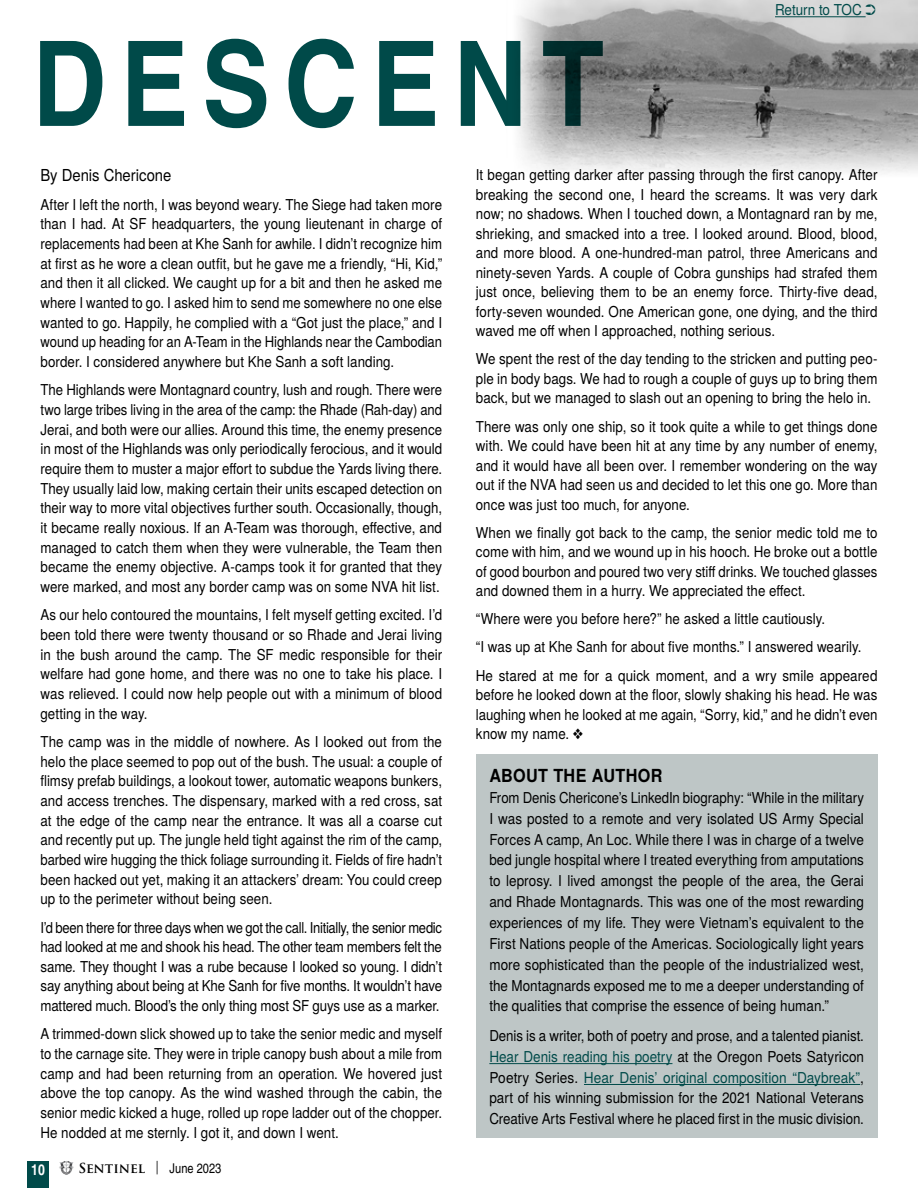
<style>
.page{position:relative;width:918px;height:1188px;background:#fff}
.page>*{position:absolute;margin:0;border:0;box-sizing:border-box;transform-origin:0 0}
.t1{font:700 118.2px "Te X Gyre Heros Condensed";letter-spacing:.11em;color:#004a49;scale:1.05 1}
.t2{font:700 18px "Te X Gyre Heros";letter-spacing:.02em;color:#000;scale:.9 1}
.t3{font:16.5px "Te X Gyre Heros";letter-spacing:-.005em;color:#000;scale:.9 1}
.t4{font:15px/19.6px "Te X Gyre Heros";letter-spacing:.005em;color:#000;text-align:justify;scale:.89 1}
.t5{font:15px/19.6px "Te X Gyre Heros";letter-spacing:.005em;color:#000;text-align:justify;scale:.88 1}
.t6{font:15px/19.6px "Te X Gyre Heros";letter-spacing:.005em;color:#000;text-align:justify;scale:.87 1}
.t7{font:15px "Te X Gyre Heros";letter-spacing:-.005em;color:#004a49;scale:.9 1}
.t8{font:700 15px "Te X Gyre Heros Condensed";color:#fff}
.t9{font:700 13.5px "Trajan Pro";color:#000}
.s1{font-weight:400}
.s2{font-family:"Te X Gyre Heros Condensed";font-weight:400}
.s3{color:#004a49}
</style>
<div class="page">
<svg style="left:59px;top:1161px;width:15px;height:14px"></svg>
<div style="left:27px;top:1161px;width:22px;height:27px;background:#004a49"></div>
<img style="left:516px;top:0;width:402px;height:173px">
<div style="left:476px;top:754px;width:402px;height:384px;background:#bec6c6"></div>
<hr style="left:489px;top:1063px;width:183px;height:1px;background:#004a49">
<hr style="left:584px;top:1084px;width:276px;height:1px;background:#004a49">
<hr style="left:775px;top:16px;width:91px;height:1px;background:#004a49">
<h1 class="t1" style="left:32px;top:-5px;width:546px">DESCENT</h1>
<p class="t7" style="left:775px;top:-2px;width:114px">Return to TOC ➲</p>
<p class="t3" style="left:40px;top:162px;width:147px">By Denis Chericone</p>
<p class="t4" style="left:40px;top:193px;width:453px">After I left the north, I was beyond weary. The Siege had taken more than I had. At SF headquarters, the young lieutenant in charge of replacements had been at Khe Sanh for awhile. I didn’t recognize him at first as he wore a clean outfit, but he gave me a friendly, “Hi, Kid,” and then it all clicked. We caught up for a bit and then he asked me where I wanted to go. I asked him to send me somewhere no one else wanted to go. Happily, he complied with a “Got just the place,” and I wound up heading for an A-Team in the Highlands near the Cambodian border. I considered anywhere but Khe Sanh a soft landing.</p>
<p class="t5" style="left:40px;top:379px;width:458px">The Highlands were Montagnard country, lush and rough. There were two large tribes living in the area of the camp: the Rhade (Rah-day) and Jerai, and both were our allies. Around this time, the enemy presence in most of the Highlands was only periodically ferocious, and it would require them to muster a major effort to subdue the Yards living there.<br>They usually laid low, making certain their units escaped detection on their way to more vital objectives further south. Occasionally, though, it became really noxious. If an A-Team was thorough, effective, and managed to catch them when they were vulnerable, the Team then became the enemy objective. A-camps took it for granted that they were marked, and most any border camp was on some NVA hit list.</p>
<p class="t4" style="left:40px;top:604px;width:453px">As our helo contoured the mountains, I felt myself getting excited. I’d been told there were twenty thousand or so Rhade and Jerai living in the bush around the camp. The SF medic responsible for their welfare had gone home, and there was no one to take his place. I was relieved. I could now help people out with a minimum of blood getting in the way.</p>
<p class="t4" style="left:40px;top:731px;width:453px">The camp was in the middle of nowhere. As I looked out from the helo the place seemed to pop out of the bush. The usual: a couple of flimsy prefab buildings, a lookout tower, automatic weapons bunkers, and access trenches. The dispensary, marked with a red cross, sat at the edge of the camp near the entrance. It was all a coarse cut and recently put up. The jungle held tight against the rim of the camp, barbed wire hugging the thick foliage surrounding it. Fields of fire hadn’t been hacked out yet, making it an attackers’ dream: You could creep up to the perimeter without being seen.</p>
<p class="t6" style="left:40px;top:916px;width:463px">I’d been there for three days when we got the call. Initially, the senior medic had looked at me and shook his head. The other team members felt the same. They thought I was a rube because I looked so young. I didn’t say anything about being at Khe Sanh for five months. It wouldn’t have mattered much. Blood’s the only thing most SF guys use as a marker.</p>
<p class="t5" style="left:40px;top:1023px;width:458px">A trimmed-down slick showed up to take the senior medic and myself to the carnage site. They were in triple canopy bush about a mile from camp and had been returning from an operation. We hovered just above the top canopy. As the wind washed through the cabin, the senior medic kicked a huge, rolled up rope ladder out of the chopper.<br>He nodded at me sternly. I got it, and down I went.</p>
<p class="t8" style="left:31px;top:1159px;width:15px">10</p>
<p class="t9" style="left:78px;top:1159px;width:144px">SENTINEL <span class="s1">|</span> <span class="s2">June 2023</span></p>
<p class="t4" style="left:476px;top:164px;width:453px">It began getting darker after passing through the first canopy. After breaking the second one, I heard the screams. It was very dark now; no shadows. When I touched down, a Montagnard ran by me, shrieking, and smacked into a tree. I looked around. Blood, blood, and more blood. A one-hundred-man patrol, three Americans and ninety-seven Yards. A couple of Cobra gunships had strafed them just once, believing them to be an enemy force. Thirty-five dead, forty-seven wounded. One American gone, one dying, and the third waved me off when I approached, nothing serious.</p>
<p class="t4" style="left:476px;top:348px;width:453px">We spent the rest of the day tending to the stricken and putting peo&shy;ple in body bags. We had to rough a couple of guys up to bring them back, but we managed to slash out an opening to bring the helo in.</p>
<p class="t4" style="left:476px;top:415px;width:453px">There was only one ship, so it took quite a while to get things done with. We could have been hit at any time by any number of enemy, and it would have all been over. I remember wondering on the way out if the NVA had seen us and decided to let this one go. More than once was just too much, for anyone.</p>
<p class="t4" style="left:476px;top:521px;width:453px">When we finally got back to the camp, the senior medic told me to come with him, and we wound up in his hooch. He broke out a bottle of good bourbon and poured two very stiff drinks. We touched glasses and downed them in a hurry. We appreciated the effect.</p>
<p class="t4" style="left:476px;top:604px;width:453px;line-height:28.2px;text-align:left">“Where were you before here?” he asked a little cautiously.<br>“I was up at Khe Sanh for about five months.” I answered wearily.<br>He stared at me for a quick moment, and a wry smile appeared</p>
<p class="t4" style="left:476px;top:684px;width:453px">before he looked down at the floor, slowly shaking his head. He was laughing when he looked at me again, “Sorry, kid,” and he didn’t even know my name. ❖</p>
<p class="t2" style="left:489px;top:762px;width:194px">ABOUT THE AUTHOR</p>
<p class="t5" style="left:489px;top:786px;width:427px;line-height:20.9px">From Denis Chericone’s LinkedIn biography: “While in the military I was posted to a remote and very isolated US Army Special Forces A camp, An Loc. While there I was in charge of a twelve bed jungle hospital where I treated everything from amputations to leprosy. I lived amongst the people of the area, the Gerai and Rhade Montagnards. This was one of the most rewarding experiences of my life. They were Vietnam’s equivalent to the First Nations people of the Americas. Sociologically light years more sophisticated than the people of the industrialized west, the Montagnards exposed me to me a deeper understanding of the qualities that comprise the essence of being human.”</p>
<p class="t4" style="left:489px;top:1024px;width:422px;line-height:20.9px">Denis is a writer, both of poetry and prose, and a talented pianist.<br><span class="s3">Hear Denis reading his poetry</span> at the Oregon Poets Satyricon Poetry Series. <span class="s3">Hear Denis’ original composition “Daybreak”</span>, part of his winning submission for the 2021 National Veterans Creative Arts Festival where he placed first in the music division.</p>
</div>
